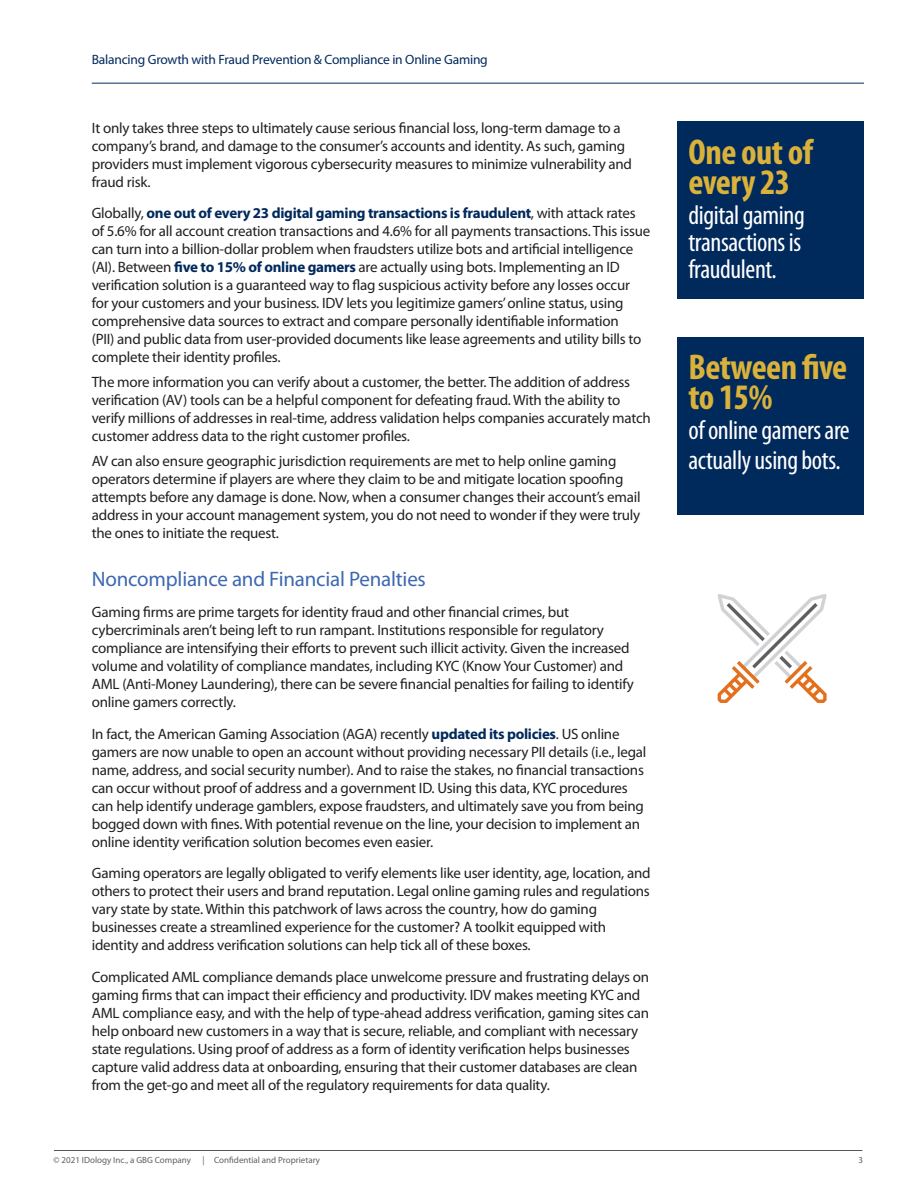
<style>
.page{position:relative;width:918px;height:1188px;background:#fff}
.page>*{position:absolute;margin:0;border:0;box-sizing:border-box;transform-origin:0 0}
.Body_Copy_Black{font:700 condensed 36px/30px "Myriad Pro";letter-spacing:-.015em;color:#dab23a}
.Body_Copy_Black-2{font:condensed 27px/27px "Myriad Pro";letter-spacing:-.015em;color:#fff}
.Subhead_1_Blue{font:21px "Myriad Pro";letter-spacing:-.01em;color:#3d68b1}
.Body_Copy_Black-3{font:15px/18px "Myriad Pro";letter-spacing:-.015em;color:#231f20}
.Large_Infographic_Te{font:15px/18px "Myriad Pro";letter-spacing:-.015em;color:#231f20}
.t1{font:13.5px "Myriad Pro";letter-spacing:-.015em;color:#00295c}
.t2{font:9px "Myriad Pro";color:#5f5f62}
.s1{font-weight:700;color:#00295c}
</style>
<div class="page">
<hr style="left:54px;top:1150px;width:808px;height:1px;background:#54575a">
<hr style="left:92px;top:83px;width:772px;height:1px;background:#00295c">
<div style="left:677px;top:122px;width:187px;height:177px;background:#00295c"></div>
<div style="left:677px;top:337px;width:187px;height:178px;background:#00295c"></div>
<svg style="left:718px;top:594px;width:109px;height:109px"></svg>
<p class="t1" style="left:92px;top:51px;width:398px">Balancing Growth with Fraud Prevention &amp; Compliance in Online Gaming</p>
<p class="Body_Copy_Black-3" style="left:92px;top:118px;width:542px">It only takes three steps to ultimately cause serious financial loss, long-term damage to a company’s brand, and damage to the consumer’s accounts and identity. As such, gaming providers must implement vigorous cybersecurity measures to minimize vulnerability and fraud risk.</p>
<p class="Large_Infographic_Te" style="left:92px;top:204px;width:560px">Globally, <span class="s1">one out of every 23 digital gaming transactions is fraudulent</span>, with attack rates of 5.6% for all account creation transactions and 4.6% for all payments transactions. This issue can turn into a billion-dollar problem when fraudsters utilize bots and artificial intelligence (AI). Between <span class="s1">five to 15% of online gamers</span> are actually using bots. Implementing an ID verification solution is a guaranteed way to flag suspicious activity before any losses occur for your customers and your business. IDV lets you legitimize gamers’ online status, using comprehensive data sources to extract and compare personally identifiable information<br>(PII) and public data from user-provided documents like lease agreements and utility bills to complete their identity profiles.</p>
<p class="Large_Infographic_Te" style="left:92px;top:373px;width:561px">The more information you can verify about a customer, the better. The addition of address verification (AV) tools can be a helpful component for defeating fraud. With the ability to verify millions of addresses in real-time, address validation helps companies accurately match customer address data to the right customer profiles.</p>
<p class="Body_Copy_Black-3" style="left:92px;top:451px;width:550px">AV can also ensure geographic jurisdiction requirements are met to help online gaming operators determine if players are where they claim to be and mitigate location spoofing attempts before any damage is done. Now, when a consumer changes their account’s email address in your account management system, you do not need to wonder if they were truly the ones to initiate the request.</p>
<p class="Subhead_1_Blue" style="left:92px;top:566px;width:336px">Noncompliance and Financial Penalties</p>
<p class="Body_Copy_Black-3" style="left:92px;top:603px;width:543px">Gaming firms are prime targets for identity fraud and other financial crimes, but cybercriminals aren’t being left to run rampant. Institutions responsible for regulatory compliance are intensifying their efforts to prevent such illicit activity. Given the increased volume and volatility of compliance mandates, including KYC (Know Your Customer) and AML (Anti-Money Laundering), there can be severe financial penalties for failing to identify online gamers correctly.</p>
<p class="Body_Copy_Black-3" style="left:92px;top:724px;width:556px">In fact, the American Gaming Association (AGA) recently <span class="s1">updated its policies</span>. US online gamers are now unable to open an account without providing necessary PII details (i.e., legal name, address, and social security number). And to raise the stakes, no financial transactions can occur without proof of address and a government ID. Using this data, KYC procedures can help identify underage gamblers, expose fraudsters, and ultimately save you from being bogged down with fines. With potential revenue on the line, your decision to implement an online identity verification solution becomes even easier.</p>
<p class="Body_Copy_Black-3" style="left:92px;top:864px;width:560px">Gaming operators are legally obligated to verify elements like user identity, age, location, and others to protect their users and brand reputation. Legal online gaming rules and regulations vary state by state. Within this patchwork of laws across the country, how do gaming businesses create a streamlined experience for the customer? A toolkit equipped with identity and address verification solutions can help tick all of these boxes.</p>
<p class="Body_Copy_Black-3" style="left:92px;top:967px;width:559px">Complicated AML compliance demands place unwelcome pressure and frustrating delays on gaming firms that can impact their efficiency and productivity. IDV makes meeting KYC and AML compliance easy, and with the help of type-ahead address verification, gaming sites can help onboard new customers in a way that is secure, reliable, and compliant with necessary state regulations. Using proof of address as a form of identity verification helps businesses capture valid address data at onboarding, ensuring that their customer databases are clean from the get-go and meet all of the regulatory requirements for data quality.</p>
<p class="Body_Copy_Black" style="left:688px;top:136px;width:126px">One out of every 23</p>
<p class="Body_Copy_Black-2" style="left:688px;top:201px;width:118px">digital gaming transactions is fraudulent.</p>
<p class="Body_Copy_Black" style="left:688px;top:352px;width:160px">Between five to 15%</p>
<p class="Body_Copy_Black-2" style="left:688px;top:415px;width:163px;line-height:30px">of online gamers are actually using bots.</p>
<p class="t2" style="left:54px;top:1155px;width:139px">© 2021 IDology Inc., a GBG Company</p>
<p class="t2" style="left:202px;top:1155px;width:119px">| Confidential and Proprietary</p>
<p class="t2" style="left:858px;top:1155px;width:6px">3</p>
</div>
